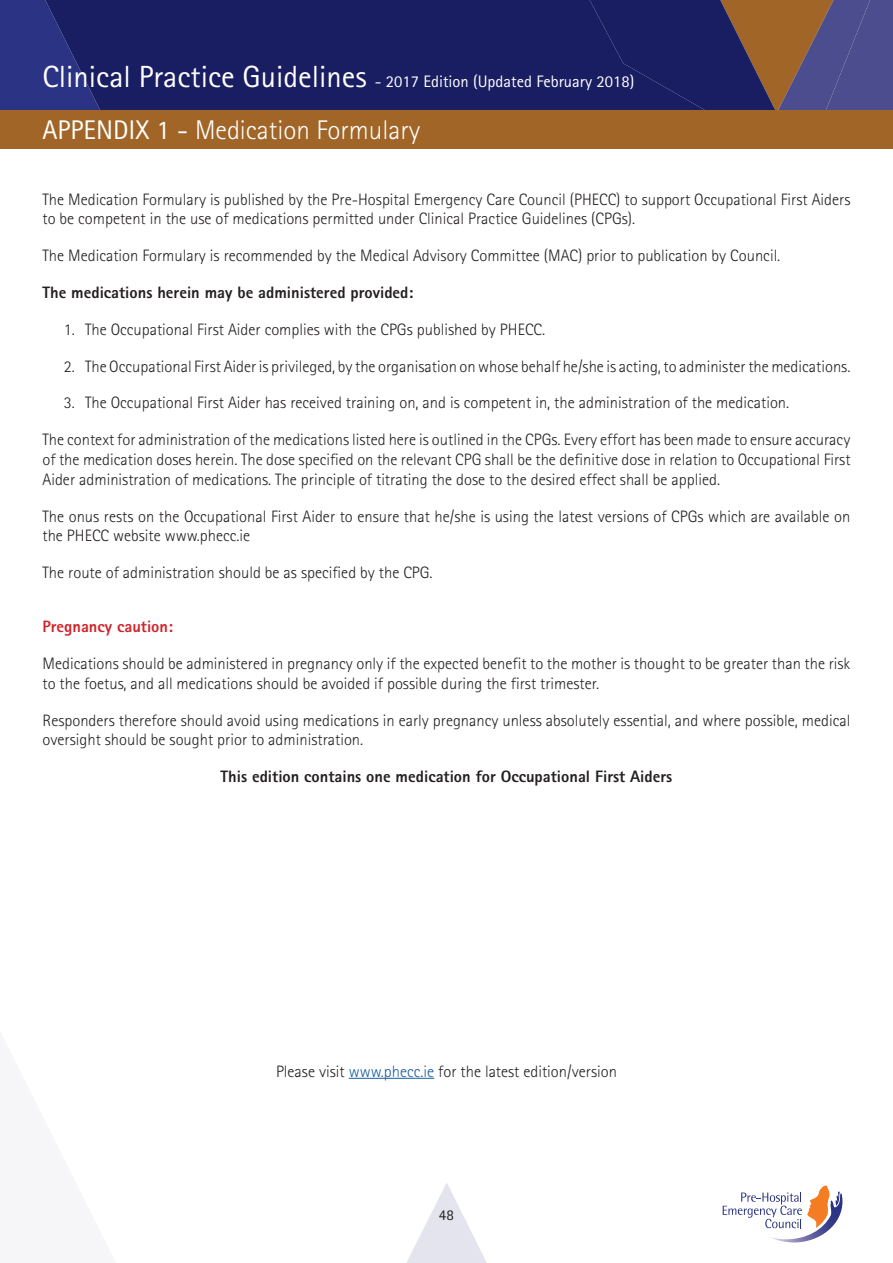
<style>
.page{position:relative;width:893px;height:1263px;background:#fff}
.page>*{position:absolute;margin:0;border:0;box-sizing:border-box;transform-origin:0 0}
.t1{font:300 27px "Rotis Sans Serif";color:#fff}
.t2{font:16.65px "Rotis Sans Serif";color:#fff}
.t3{font:300 16.5px/19.8px "Rotis Sans Serif";color:#231f20}
.t4{font:800 16.5px "Rotis Sans Serif";color:#231f20}
.t5{font:800 16.5px "Rotis Sans Serif";color:#d1232a}
.t6{font:15px "Rotis Sans Serif";color:#231f20}
.s1{font-size:30.6px}
.s2{font-weight:400}
.s3{color:#175d9e}
</style>
<div class="page">
<div style="left:0;top:0;width:39px;height:111px;background:#2a3384"></div>
<svg style="left:39px;top:0;width:544px;height:111px;background:#1b1f62"></svg>
<svg style="left:583px;top:0;width:310px;height:111px;background:#423862"></svg>
<svg style="left:406px;top:1183px;width:81px;height:80px"></svg>
<svg style="left:723px;top:1185px;width:119px;height:57px"></svg>
<div style="left:0;top:111px;width:893px;height:38px;background:#a16527"></div>
<hr style="left:349px;top:1078px;width:85px;height:1px;background:#175d9e">
<p class="t2" style="left:42px;top:71px;width:593px"><span class="s1">Clinical Practice Guidelines</span> - 2017 Edition (Updated February 2018)</p>
<p class="t1" style="left:43px;top:115px;width:379px"><span class="s2">APPENDIX 1 -</span> Medication Formulary</p>
<p class="t3" style="left:43px;top:189px;width:809px">The Medication Formulary is published by the Pre-Hospital Emergency Care Council (PHECC) to support Occupational First Aiders to be competent in the use of medications permitted under Clinical Practice Guidelines (CPGs).</p>
<p class="t3" style="left:43px;top:246px;width:739px">The Medication Formulary is recommended by the Medical Advisory Committee (MAC) prior to publication by Council.</p>
<p class="t4" style="left:43px;top:282px;width:372px">The medications herein may be administered provided:</p>
<p class="t3" style="left:64px;top:319px;width:483px">1. The Occupational First Aider complies with the CPGs published by PHECC.</p>
<p class="t3" style="left:64px;top:356px;width:788px">2. The Occupational First Aider is privileged, by the organisation on whose behalf he/she is acting, to administer the medications.</p>
<p class="t3" style="left:64px;top:393px;width:727px">3. The Occupational First Aider has received training on, and is competent in, the administration of the medication.</p>
<p class="t3" style="left:43px;top:430px;width:809px;text-align:justify">The context for administration of the medications listed here is outlined in the CPGs. Every effort has been made to ensure accuracy of the medication doses herein. The dose specified on the relevant CPG shall be the definitive dose in relation to Occupational First Aider administration of medications. The principle of titrating the dose to the desired effect shall be applied.</p>
<p class="t3" style="left:43px;top:506px;width:809px">The onus rests on the Occupational First Aider to ensure that he/she is using the latest versions of CPGs which are available on the PHECC website www.phecc.ie</p>
<p class="t3" style="left:43px;top:563px;width:392px">The route of administration should be as specified by the CPG.</p>
<p class="t5" style="left:43px;top:616px;width:132px">Pregnancy caution:</p>
<p class="t3" style="left:43px;top:653px;width:809px">Medications should be administered in pregnancy only if the expected benefit to the mother is thought to be greater than the risk to the foetus, and all medications should be avoided if possible during the first trimester.</p>
<p class="t3" style="left:43px;top:710px;width:809px">Responders therefore should avoid using medications in early pregnancy unless absolutely essential, and where possible, medical oversight should be sought prior to administration.</p>
<p class="t4" style="left:221px;top:766px;width:453px">This edition contains one medication for Occupational First Aiders</p>
<p class="t3" style="left:276px;top:1061px;width:342px">Please visit <span class="s3">www.phecc.ie</span> for the latest edition/version</p>
<p class="t6" style="left:439px;top:1206px;width:16px">48</p>
</div>
